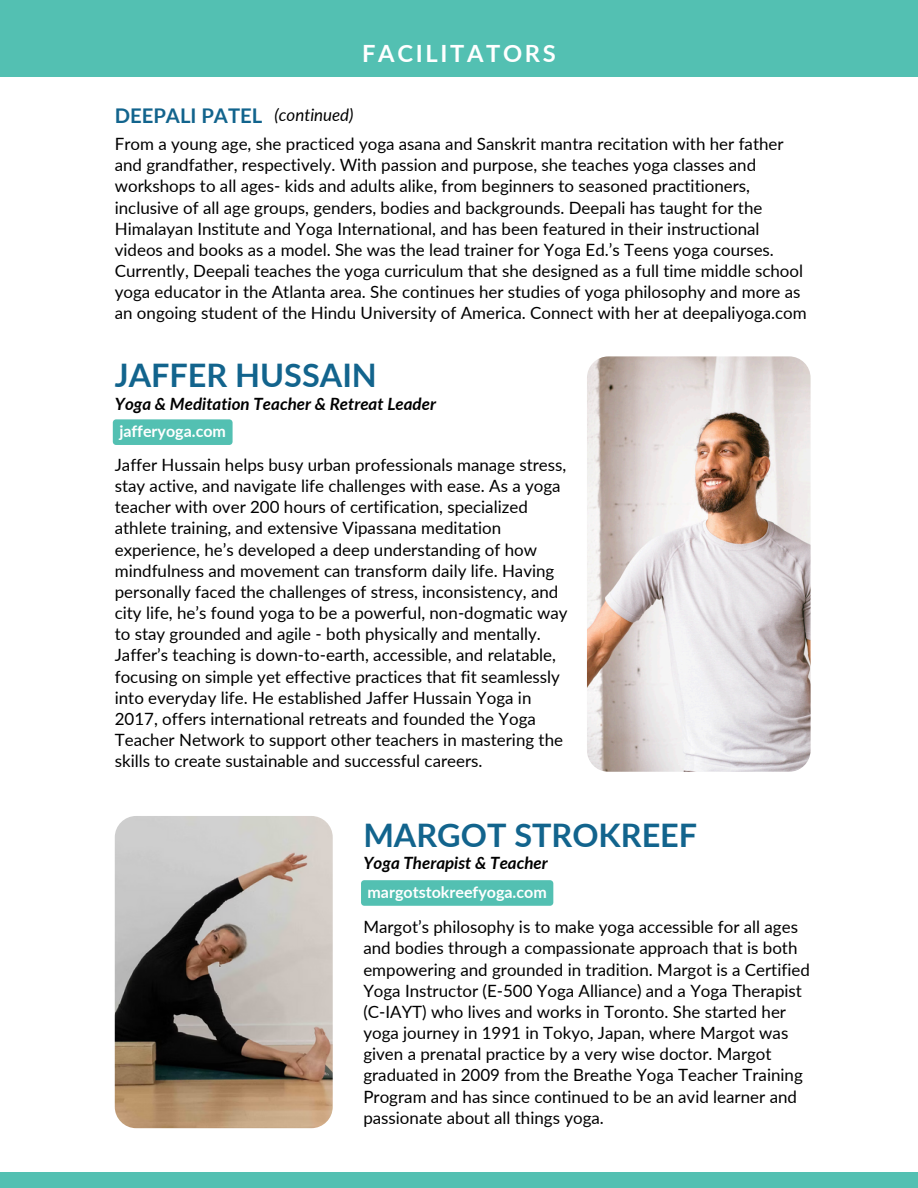
<style>
.page{position:relative;width:918px;height:1188px;background:#fff}
.page>*{position:absolute;margin:0;border:0;box-sizing:border-box;transform-origin:0 0}
.t1{font:700 32.4px "Lato";color:#12648d}
.t2{font:700 23.7px "Lato";letter-spacing:.11em;color:#fff}
.t3{font:700 20.25px "Lato";color:#12648d}
.t4{font:16.95px/21.1px "Lato";color:#000}
.t5{font:italic 700 16.95px "Lato";color:#000}
.t6{font:italic 16.95px "Lato";color:#000}
.t7{font:700 16.05px "Lato";color:#fff}
</style>
<div class="page">
<img style="left:587px;top:356px;width:224px;height:416px;border-radius:21px">
<img style="left:115px;top:816px;width:218px;height:312px;border-radius:21px">
<div style="left:0;top:0;width:918px;height:76px;background:#53c0b2"></div>
<div style="left:0;top:1172px;width:918px;height:16px;background:#53c0b2"></div>
<div style="left:113px;top:419px;width:120px;height:26px;background:#53c0b2"></div>
<svg style="left:361px;top:880px;width:192px;height:26px;background:#55c1b3"></svg>
<h4 class="t2" style="left:362px;top:38px;width:195px">FACILITATORS</h4>
<h3 class="t3" style="left:115px;top:103px;width:149px">DEEPALI PATEL</h3>
<p class="t6" style="left:274px;top:104px;width:81px">(continued)</p>
<h2 class="t4" style="left:115px;top:133px;width:694px">From a young age, she practiced yoga asana and Sanskrit mantra recitation with her father and grandfather, respectively. With passion and purpose, she teaches yoga classes and workshops to all ages- kids and adults alike, from beginners to seasoned practitioners, inclusive of all age groups, genders, bodies and backgrounds. Deepali has taught for the Himalayan Institute and Yoga International, and has been featured in their instructional videos and books as a model. She was the lead trainer for Yoga Ed.’s Teens yoga courses.<br>Currently, Deepali teaches the yoga curriculum that she designed as a full time middle school yoga educator in the Atlanta area. She continues her studies of yoga philosophy and more as an ongoing student of the Hindu University of America. Connect with her at deepaliyoga.com</h2>
<p class="t1" style="left:115px;top:355px;width:264px">JAFFER HUSSAIN</p>
<h4 class="t7" style="left:119px;top:422px;width:108px">jafferyoga.com</h4>
<h1 class="t5" style="left:115px;top:393px;width:323px">Yoga &amp; Meditation Teacher &amp; Retreat Leader</h1>
<p class="t4" style="left:115px;top:454px;width:454px">Jaffer Hussain helps busy urban professionals manage stress, stay active, and navigate life challenges with ease. As a yoga teacher with over 200 hours of certification, specialized athlete training, and extensive Vipassana meditation experience, he’s developed a deep understanding of how mindfulness and movement can transform daily life. Having personally faced the challenges of stress, inconsistency, and city life, he’s found yoga to be a powerful, non-dogmatic way to stay grounded and agile - both physically and mentally.<br>Jaffer’s teaching is down-to-earth, accessible, and relatable, focusing on simple yet effective practices that fit seamlessly into everyday life. He established Jaffer Hussain Yoga in 2017, offers international retreats and founded the Yoga Teacher Network to support other teachers in mastering the skills to create sustainable and successful careers.</p>
<h1 class="t1" style="left:363px;top:815px;width:335px">MARGOT STROKREEF</h1>
<h4 class="t7" style="left:368px;top:882px;width:181px">margotstokreefyoga.com</h4>
<p class="t5" style="left:363px;top:853px;width:186px">Yoga Therapist &amp; Teacher</p>
<p class="t4" style="left:363px;top:916px;width:448px">Margot’s philosophy is to make yoga accessible for all ages and bodies through a compassionate approach that is both empowering and grounded in tradition. Margot is a Certified Yoga Instructor (E-500 Yoga Alliance) and a Yoga Therapist (C-IAYT) who lives and works in Toronto. She started her yoga journey in 1991 in Tokyo, Japan, where Margot was given a prenatal practice by a very wise doctor. Margot graduated in 2009 from the Breathe Yoga Teacher Training Program and has since continued to be an avid learner and passionate about all things yoga.</p>
</div>
